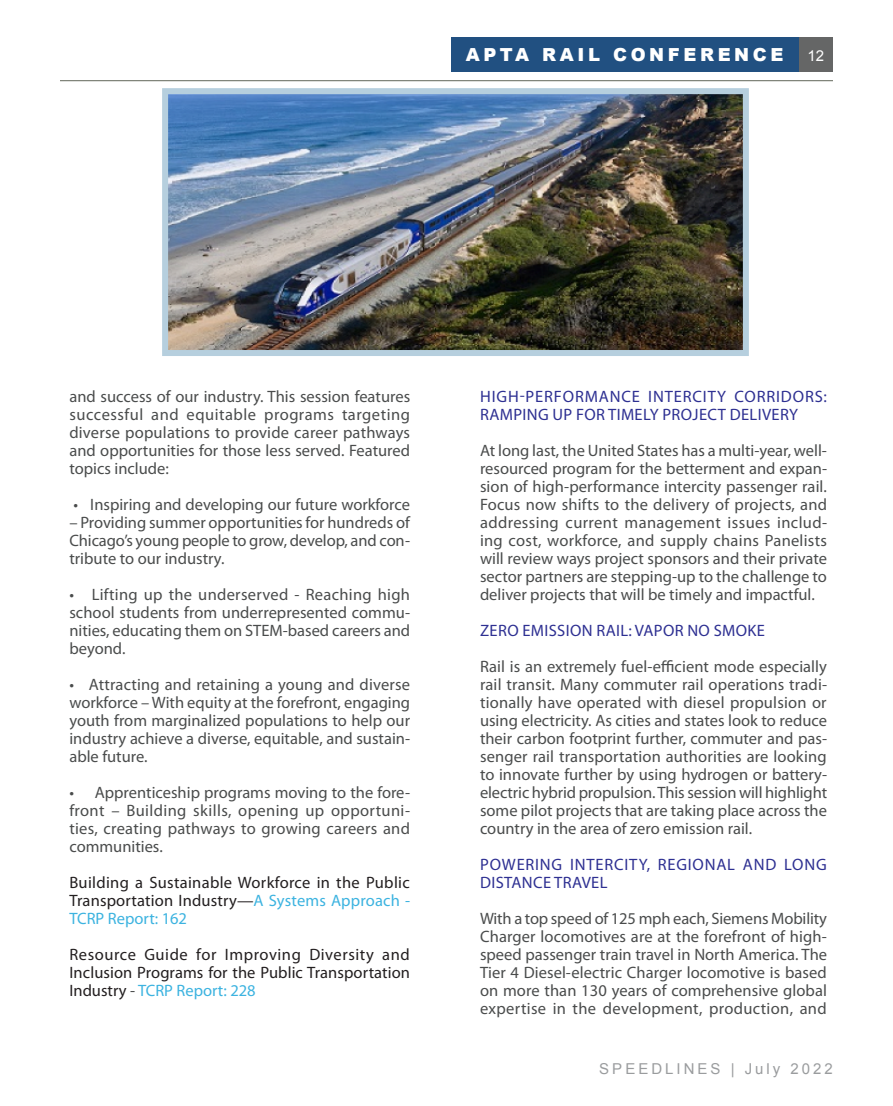
<style>
.page{position:relative;width:893px;height:1106px;background:#fff}
.page>*{position:absolute;margin:0;border:0;box-sizing:border-box;transform-origin:0 0}
.Section_heading_head{font:900 18px "Arial";letter-spacing:.2em;color:#fff}
.Body{font:16.5px/18px "Myriad Pro";color:#4a4c4c;text-align:justify}
.Body-2{font:16.5px/18px "Myriad Pro";letter-spacing:.005em;color:#231f20;text-align:justify}
.Body-3{font:16.5px/18px "Myriad Pro";letter-spacing:.045em;color:#2e3092}
.Body-4{font:16.5px/18px "Myriad Pro";letter-spacing:.05em;color:#2e3092}
.Body-5{font:16.5px "Myriad Pro";letter-spacing:.025em;color:#2e3092}
.t1{font:15px "Arial";letter-spacing:.2em;color:#9a9c9e}
.t2{font:15px "Arial";color:#fff}
.s1{color:#3cb3e0}
.s2{color:#4a4c4c}
</style>
<div class="page">
<div style="left:798px;top:38px;width:35px;height:34px;background:#656666"></div>
<hr style="left:60px;top:80px;width:773px;height:1px;background:#73776c">
<div style="left:451px;top:38px;width:347px;height:34px;background:#215081"></div>
<img style="left:169px;top:95px;width:573px;height:254px">
<div style="left:162px;top:88px;width:587px;height:268px;border:6px solid #b6cfde"></div>
<p class="Section_heading_head" style="left:466px;top:42px;width:319px">APTA RAIL CONFERENCE</p>
<p class="t2" style="left:807px;top:46px;width:18px">12</p>
<p class="Body" style="left:69px;top:387px;width:342px">and success of our industry. This session features successful and equitable programs targeting diverse populations to provide career pathways and opportunities for those less served. Featured topics include:</p>
<p class="Body" style="left:73px;top:495px;width:338px">• Inspiring and developing our future workforce</p>
<p class="Body" style="left:69px;top:513px;width:342px">– Providing summer opportunities for hundreds of Chicago’s young people to grow, develop, and con&shy;tribute to our industry.</p>
<p class="Body" style="left:69px;top:585px;width:342px">• Lifting up the underserved - Reaching high school students from underrepresented commu&shy;nities, educating them on STEM-based careers and beyond.</p>
<p class="Body" style="left:69px;top:675px;width:342px">• Attracting and retaining a young and diverse workforce – With equity at the forefront, engaging youth from marginalized populations to help our industry achieve a diverse, equitable, and sustain&shy;able future.</p>
<p class="Body" style="left:69px;top:783px;width:342px">• Apprenticeship programs moving to the fore&shy;front – Building skills, opening up opportuni&shy;ties, creating pathways to growing careers and communities.</p>
<p class="Body-2" style="left:69px;top:873px;width:342px">Building a Sustainable Workforce in the Public Transportation Industry—<span class="s1">A Systems Approach - TCRP Report: 162</span></p>
<p class="Body-2" style="left:69px;top:945px;width:342px">Resource Guide for Improving Diversity and Inclusion Programs for the Public Transportation Industry <span class="s2">-</span> <span class="s1">TCRP Report: 228</span></p>
<p class="Body-3" style="left:480px;top:387px;width:348px">HIGH-PERFORMANCE INTERCITY CORRIDORS:<br>RAMPING UP FOR TIMELY PROJECT DELIVERY</p>
<p class="Body" style="left:480px;top:441px;width:349px">At long last, the United States has a multi-year, well&shy;resourced program for the betterment and expan&shy;sion of high-performance intercity passenger rail.<br>Focus now shifts to the delivery of projects, and addressing current management issues includ&shy;ing cost, workforce, and supply chains Panelists will review ways project sponsors and their private sector partners are stepping-up to the challenge to deliver projects that will be timely and impactful.</p>
<p class="Body-5" style="left:480px;top:620px;width:286px">ZERO EMISSION RAIL: VAPOR NO SMOKE</p>
<p class="Body" style="left:480px;top:657px;width:349px">Rail is an extremely fuel-efficient mode especially rail transit. Many commuter rail operations tradi&shy;tionally have operated with diesel propulsion or using electricity. As cities and states look to reduce their carbon footprint further, commuter and pas&shy;senger rail transportation authorities are looking to innovate further by using hydrogen or battery&shy;electric hybrid propulsion. This session will highlight some pilot projects that are taking place across the country in the area of zero emission rail.</p>
<p class="Body-4" style="left:480px;top:855px;width:348px">POWERING INTERCITY, REGIONAL AND LONG<br>DISTANCE TRAVEL</p>
<p class="Body" style="left:480px;top:909px;width:349px">With a top speed of 125 mph each, Siemens Mobility Charger locomotives are at the forefront of high&shy;speed passenger train travel in North America. The Tier 4 Diesel-electric Charger locomotive is based on more than 130 years of comprehensive global expertise in the development, production, and</p>
<p class="t1" style="left:599px;top:1059px;width:235px">SPEEDLINES | July 2022</p>
</div>
